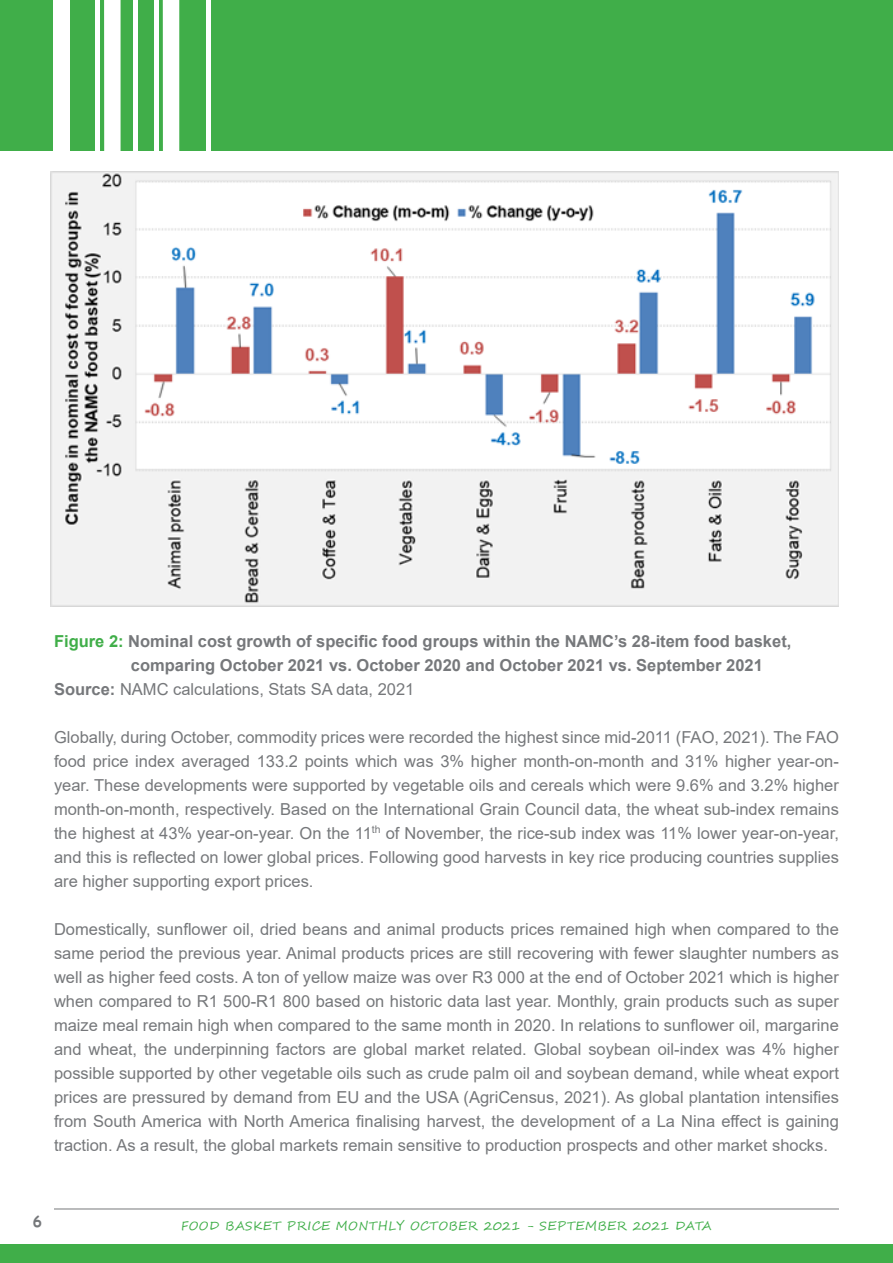
<style>
.page{position:relative;width:893px;height:1263px;background:#fff}
.page>*{position:absolute;margin:0;border:0;box-sizing:border-box;transform-origin:0 0}
.t1{font:16.5px/24px "Arial";color:#76787b;text-align:justify}
.t2{font:700 16.5px "Arial";color:#76787b}
.t3{font:700 15px "Comic Sans MS";color:#76787b}
.t4{font:12px "Segoe Script";letter-spacing:.04em;color:#40ae49}
.s1{color:#40ae49}
.s2{font-weight:700}
</style>
<div class="page">
<hr style="left:54px;top:1208px;width:785px;height:1px;background:#76787b">
<div style="left:0;top:1244px;width:893px;height:19px;background:#40ae49"></div>
<div style="left:0;top:0;width:893px;height:151px;background:#40ae49"></div>
<div style="left:54px;top:0;width:16px;height:174px;background:#fff"></div>
<div style="left:163px;top:0;width:16px;height:174px;background:#fff"></div>
<div style="left:104px;top:0;width:17px;height:174px;background:#fff"></div>
<div style="left:206px;top:0;width:5px;height:174px;background:#fff"></div>
<div style="left:154px;top:0;width:5px;height:174px;background:#fff"></div>
<hr style="left:134px;top:0;width:4px;height:174px;background:#fff">
<div style="left:95px;top:0;width:5px;height:174px;background:#fff"></div>
<img style="left:51px;top:171px;width:788px;height:435px">
<p class="t2" style="left:54px;top:629px;width:739px"><span class="s1">Figure 2:</span> Nominal cost growth of specific food groups within the NAMC’s 28-item food basket,</p>
<p class="t2" style="left:131px;top:653px;width:633px">comparing October 2021 vs. October 2020 and October 2021 vs. September 2021</p>
<p class="t1" style="left:54px;top:677px;width:362px"><span class="s2">Source:</span> NAMC calculations, Stats SA data, 2021</p>
<p class="t1" style="left:54px;top:725px;width:786px">Globally, during October, commodity prices were recorded the highest since mid-2011 (FAO, 2021). The FAO food price index averaged 133.2 points which was 3% higher month-on-month and 31% higher year-on&shy;year. These developments were supported by vegetable oils and cereals which were 9.6% and 3.2% higher month-on-month, respectively. Based on the International Grain Council data, the wheat sub-index remains the highest at 43% year-on-year. On the 11<sup>th</sup> of November, the rice-sub index was 11% lower year-on-year, and this is reflected on lower global prices. Following good harvests in key rice producing countries supplies are higher supporting export prices.</p>
<p class="t1" style="left:54px;top:917px;width:786px">Domestically, sunflower oil, dried beans and animal products prices remained high when compared to the same period the previous year. Animal products prices are still recovering with fewer slaughter numbers as well as higher feed costs. A ton of yellow maize was over R3 000 at the end of October 2021 which is higher when compared to R1 500-R1 800 based on historic data last year. Monthly, grain products such as super maize meal remain high when compared to the same month in 2020. In relations to sunflower oil, margarine and wheat, the underpinning factors are global market related. Global soybean oil-index was 4% higher possible supported by other vegetable oils such as crude palm oil and soybean demand, while wheat export prices are pressured by demand from EU and the USA (AgriCensus, 2021). As global plantation intensifies from South America with North America finalising harvest, the development of a La Nina effect is gaining traction. As a result, the global markets remain sensitive to production prospects and other market shocks.</p>
<p class="t3" style="left:33px;top:1210px;width:11px">6</p>
<p class="t4" style="left:181px;top:1216px;width:532px">FOOD BASKET PRICE MONTHLY OCTOBER 2021 - SEPTEMBER 2021 DATA</p>
</div>
